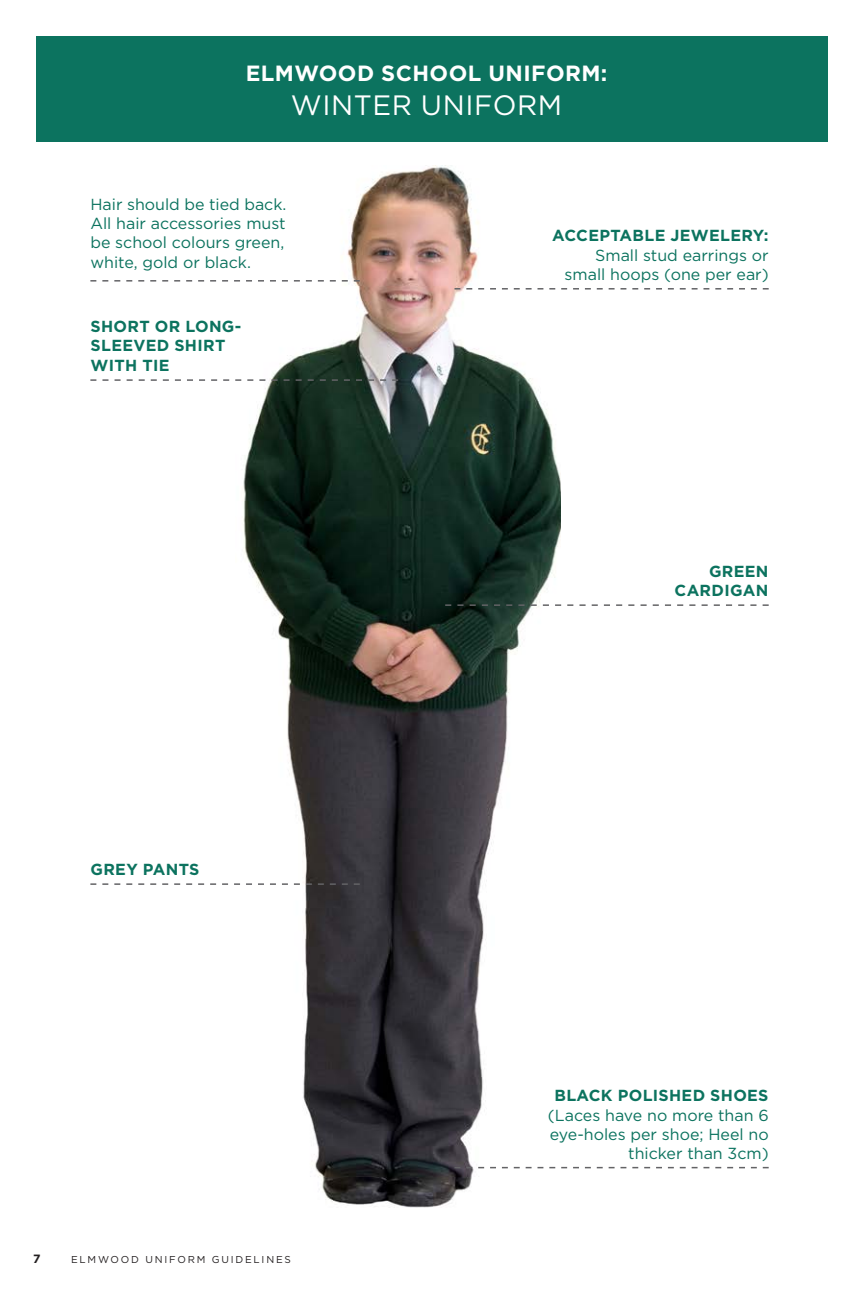
<style>
.page{position:relative;width:864px;height:1296px;background:#fff}
.page>*{position:absolute;margin:0;border:0;box-sizing:border-box;transform-origin:0 0}
.t1{font:28px "Gotham Pro";letter-spacing:.02em;color:#fff}
.t2{font:700 22px "Gotham Pro";letter-spacing:.02em;color:#fff}
.t3{font:16px/19.2px "Gotham Pro";color:#0c735f;text-align:right}
.t4{font:700 16px/19.2px "Gotham Pro";letter-spacing:.02em;color:#0c735f}
.t5{font:700 12px "Gotham Pro";color:#231f20}
.t6{font:10px "Gotham Pro";letter-spacing:.18em;color:#231f20}
</style>
<div class="page">
<img style="left:243px;top:166px;width:318px;height:1042px">
<svg style="left:455px;top:288px;width:314px;height:2px"></svg>
<svg style="left:455px;top:1167px;width:314px;height:1px"></svg>
<div style="left:36px;top:36px;width:792px;height:105px;background:#0c735f"></div>
<svg style="left:90px;top:883px;width:270px;height:2px"></svg>
<svg style="left:90px;top:379px;width:308px;height:2px"></svg>
<svg style="left:90px;top:280px;width:270px;height:2px"></svg>
<svg style="left:445px;top:604px;width:324px;height:2px"></svg>
<h2 class="t2" style="left:246px;top:61px;width:363px">ELMWOOD SCHOOL UNIFORM:</h2>
<h1 class="t1" style="left:291px;top:89px;width:273px">WINTER UNIFORM</h1>
<p class="t3" style="left:90px;top:195px;width:198px;text-align:left">Hair should be tied back.<br>All hair accessories must be school colours green, white, gold or black.</p>
<p class="t4" style="left:91px;top:317px;width:152px">SHORT OR LONG-<br>SLEEVED SHIRT<br>WITH TIE</p>
<p class="t4" style="left:91px;top:859px;width:110px">GREY PANTS</p>
<p class="t5" style="left:33px;top:1252px;width:9px">7</p>
<p class="t6" style="left:71px;top:1254px;width:221px">ELMWOOD UNIFORM GUIDELINES</p>
<p class="t4" style="left:552px;top:226px;width:218px">ACCEPTABLE JEWELERY:</p>
<p class="t3" style="left:565px;top:245px;width:206px">Small stud earrings or small hoops (one per ear)</p>
<p class="t4" style="left:675px;top:561px;width:95px;text-align:right">GREEN<br>CARDIGAN</p>
<p class="t4" style="left:554px;top:1086px;width:216px">BLACK POLISHED SHOES</p>
<p class="t3" style="left:548px;top:1105px;width:222px">(Laces have no more than 6 eye-holes per shoe; Heel no thicker than 3cm)</p>
</div>
